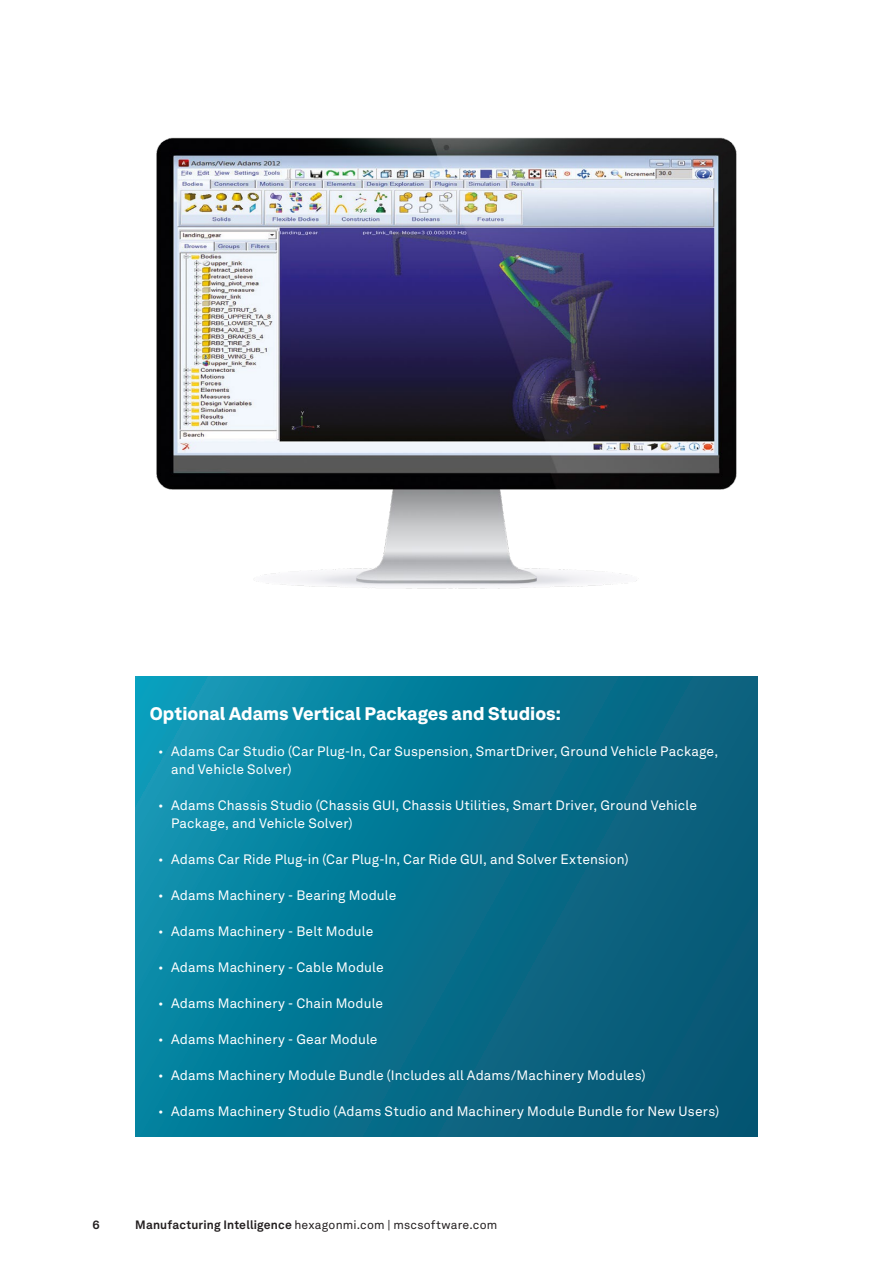
<style>
.page{position:relative;width:893px;height:1263px;background:#fff}
.page>*{position:absolute;margin:0;border:0;box-sizing:border-box;transform-origin:0 0}
.t1{font:900 18px "Hexagon Akkurat";color:#fff}
.t2{font:13.5px/18px "Hexagon Akkurat";letter-spacing:.01em;color:#fff}
.t3{font:12px "Hexagon Akkurat";letter-spacing:.015em;color:#231f20}
.t4{font:700 12px "Hexagon Akkurat";color:#231f20}
.s1{font-weight:300}
.s2{font-weight:700}
</style>
<div class="page">
<img style="left:156px;top:137px;width:581px;height:452px">
<svg style="left:135px;top:676px;width:623px;height:460px;background:#07728f"></svg>
<h1 class="t1" style="left:150px;top:699px;width:413px">Optional Adams Vertical Packages and Studios:</h1>
<p class="t2" style="left:171px;top:741px;width:549px;text-indent:-13px"><span class="s1">•</span> Adams Car Studio (Car Plug-In, Car Suspension, SmartDriver, Ground Vehicle Package, and Vehicle Solver)</p>
<p class="t2" style="left:171px;top:795px;width:527px;text-indent:-13px"><span class="s1">•</span> Adams Chassis Studio (Chassis GUI, Chassis Utilities, Smart Driver, Ground Vehicle<br>Package, and Vehicle Solver)</p>
<p class="t2" style="left:158px;top:849px;width:472px"><span class="s1">•</span> Adams Car Ride Plug-in (Car Plug-In, Car Ride GUI, and Solver Extension)</p>
<p class="t2" style="left:158px;top:885px;width:240px"><span class="s1">•</span> Adams Machinery - Bearing Module</p>
<p class="t2" style="left:158px;top:921px;width:217px"><span class="s1">•</span> Adams Machinery - Belt Module</p>
<p class="t2" style="left:158px;top:957px;width:227px"><span class="s1">•</span> Adams Machinery - Cable Module</p>
<p class="t2" style="left:158px;top:993px;width:227px"><span class="s1">•</span> Adams Machinery - Chain Module</p>
<p class="t2" style="left:158px;top:1029px;width:221px"><span class="s1">•</span> Adams Machinery - Gear Module</p>
<p class="t2" style="left:158px;top:1065px;width:489px"><span class="s1">•</span> Adams Machinery Module Bundle (Includes all Adams/Machinery Modules)</p>
<p class="t2" style="left:158px;top:1101px;width:562px"><span class="s1">•</span> Adams Machinery Studio (Adams Studio and Machinery Module Bundle for New Users)</p>
<p class="t4" style="left:92px;top:1215px;width:9px">6</p>
<p class="t3" style="left:135px;top:1216px;width:364px"><span class="s2">Manufacturing Intelligence</span> hexagonmi.com | mscsoftware.com</p>
</div>
